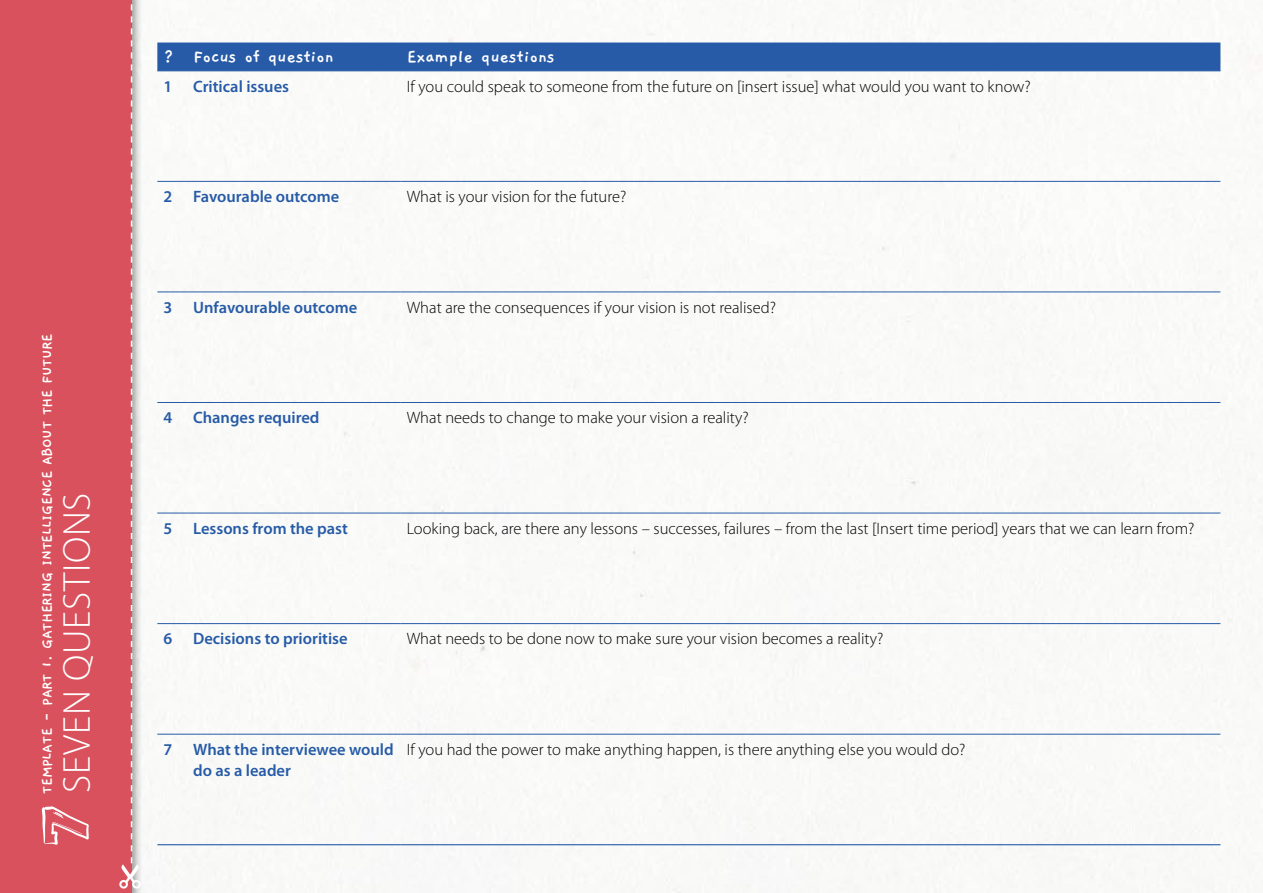
<style>
.page{position:relative;width:1263px;height:893px;background:#fff}
.page>*{position:absolute;margin:0;border:0;box-sizing:border-box;transform-origin:0 0}
.t1{font:300 39px "Myriad Pro";letter-spacing:.02em;color:#fff}
.t2{font:700 19.5px "Gaegu";color:#fff}
.t3{font:300 16.5px "Myriad Pro";color:#000}
.t4{font:600 16.5px/21px "Myriad Pro";color:#275ba7}
.t5{font:700 16.5px "Gaegu";letter-spacing:-.025em;color:#fff}
</style>
<div class="page">
<div style="left:157px;top:43px;width:1063px;height:27px;background:#275ba7"></div>
<hr style="left:157px;top:70px;width:30px;height:1px;background:#275ba7">
<hr style="left:187px;top:70px;width:214px;height:1px;background:#275ba7">
<hr style="left:401px;top:70px;width:819px;height:1px;background:#275ba7">
<hr style="left:157px;top:844px;width:30px;height:1px;background:#275ba7">
<hr style="left:187px;top:844px;width:214px;height:1px;background:#275ba7">
<hr style="left:401px;top:844px;width:819px;height:1px;background:#275ba7">
<hr style="left:157px;top:181px;width:30px;height:1px;background:#275ba7">
<hr style="left:187px;top:181px;width:214px;height:1px;background:#275ba7">
<hr style="left:401px;top:181px;width:819px;height:1px;background:#275ba7">
<hr style="left:157px;top:292px;width:30px;height:1px;background:#275ba7">
<hr style="left:187px;top:292px;width:214px;height:1px;background:#275ba7">
<hr style="left:401px;top:292px;width:819px;height:1px;background:#275ba7">
<hr style="left:157px;top:402px;width:30px;height:1px;background:#275ba7">
<hr style="left:187px;top:402px;width:214px;height:1px;background:#275ba7">
<hr style="left:401px;top:402px;width:819px;height:1px;background:#275ba7">
<hr style="left:157px;top:513px;width:30px;height:1px;background:#275ba7">
<hr style="left:187px;top:513px;width:214px;height:1px;background:#275ba7">
<hr style="left:401px;top:513px;width:819px;height:1px;background:#275ba7">
<hr style="left:157px;top:623px;width:30px;height:1px;background:#275ba7">
<hr style="left:187px;top:623px;width:214px;height:1px;background:#275ba7">
<hr style="left:401px;top:623px;width:819px;height:1px;background:#275ba7">
<hr style="left:157px;top:734px;width:30px;height:1px;background:#275ba7">
<hr style="left:187px;top:734px;width:214px;height:1px;background:#275ba7">
<hr style="left:401px;top:734px;width:819px;height:1px;background:#275ba7">
<div style="left:0;top:0;width:132px;height:893px;background:#d8515c"></div>
<svg style="left:42px;top:806px;width:47px;height:39px"></svg>
<svg style="left:119px;top:4px;width:23px;height:885px"></svg>
<p class="t5" style="left:39px;top:794px;width:462px;rotate:-90deg">TEMPLATE - PART 1. GATHERING INTELLIGENCE ABOUT THE FUTURE</p>
<h1 class="t1" style="left:56px;top:793px;width:302px;rotate:-90deg">SEVEN QUESTIONS</h1>
<p class="t2" style="left:163px;top:47px;width:172px">? Focus of question</p>
<p class="t2" style="left:407px;top:47px;width:150px">Example questions</p>
<p class="t4" style="left:163px;top:75px;width:10px">1</p>
<p class="t4" style="left:193px;top:75px;width:97px">Critical issues</p>
<p class="t3" style="left:407px;top:77px;width:625px">If you could speak to someone from the future on [insert issue] what would you want to know?</p>
<p class="t4" style="left:163px;top:186px;width:10px">2</p>
<p class="t4" style="left:193px;top:186px;width:148px">Favourable outcome</p>
<p class="t3" style="left:407px;top:188px;width:221px">What is your vision for the future?</p>
<p class="t4" style="left:163px;top:296px;width:10px">3</p>
<p class="t4" style="left:193px;top:296px;width:166px">Unfavourable outcome</p>
<p class="t3" style="left:407px;top:298px;width:371px">What are the consequences if your vision is not realised?</p>
<p class="t4" style="left:163px;top:407px;width:10px">4</p>
<p class="t4" style="left:193px;top:407px;width:128px">Changes required</p>
<p class="t3" style="left:407px;top:409px;width:343px">What needs to change to make your vision a reality?</p>
<p class="t4" style="left:163px;top:517px;width:10px">5</p>
<p class="t4" style="left:193px;top:517px;width:156px">Lessons from the past</p>
<p class="t3" style="left:407px;top:519px;width:789px">Looking back, are there any lessons – successes, failures – from the last [Insert time period] years that we can learn from?</p>
<p class="t4" style="left:163px;top:628px;width:10px">6</p>
<p class="t4" style="left:193px;top:628px;width:156px">Decisions to prioritise</p>
<p class="t3" style="left:407px;top:630px;width:478px">What needs to be done now to make sure your vision becomes a reality?</p>
<p class="t4" style="left:163px;top:739px;width:10px">7</p>
<p class="t4" style="left:193px;top:739px;width:202px">What the interviewee would do as a leader</p>
<p class="t3" style="left:407px;top:740px;width:560px">If you had the power to make anything happen, is there anything else you would do?</p>
</div>
